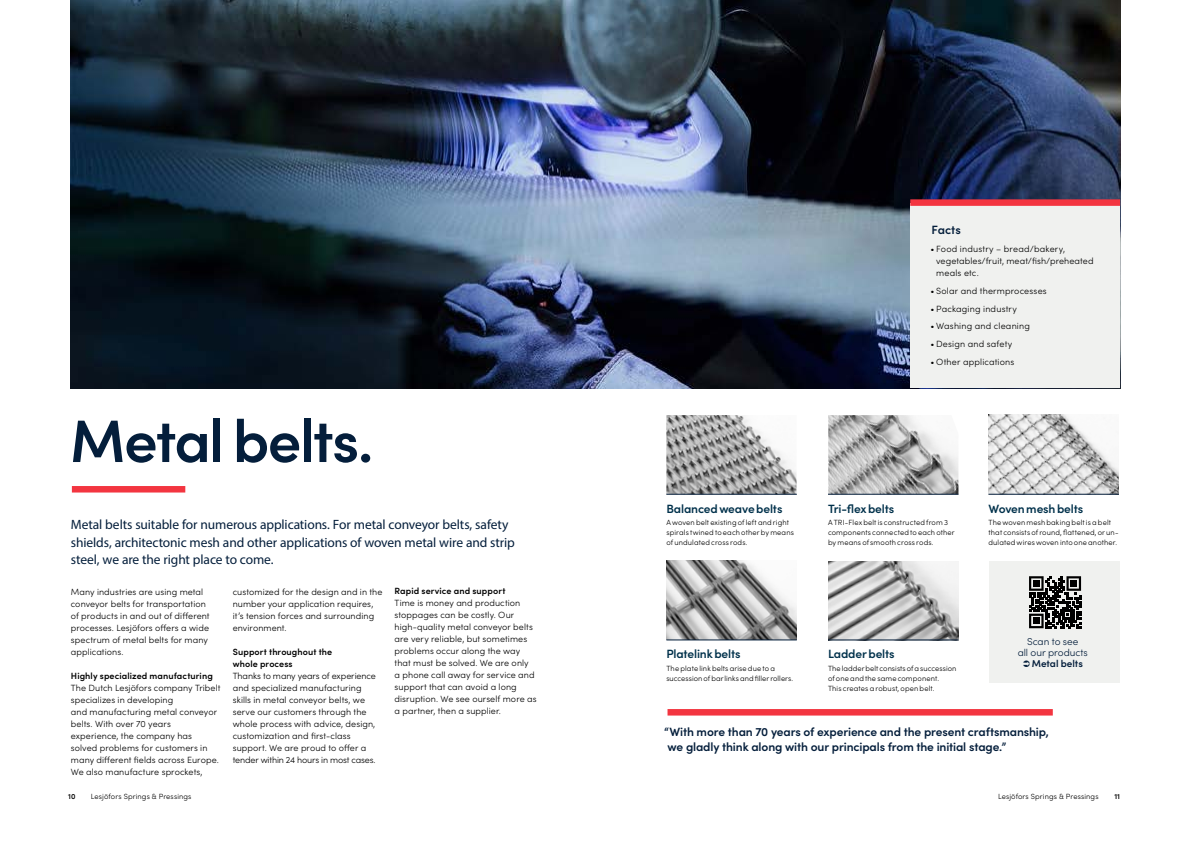
<style>
.page{position:relative;width:1191px;height:842px;background:#fff}
.page>*{position:absolute;margin:0;border:0;box-sizing:border-box;transform-origin:0 0}
.t1{font:600 60px "Sofia Pro";letter-spacing:-.03em;color:#041e3b}
.t2{font:13.5px/18px "Myriad Pro";letter-spacing:-.01em;color:#041e3b}
.t3{font:600 12px/15px "Sofia Pro";letter-spacing:-.01em;color:#041e3b}
.t4{font:600 12px "Sofia Pro";letter-spacing:-.01em;color:#00314b}
.t5{font:300 10px/11px "Sofia Pro";letter-spacing:-.005em;color:#041e3b;text-align:center}
.t6{font:600 10px "Sofia Pro";letter-spacing:-.005em;color:#041e3b}
.t7{font:300 9px/12px "Sofia Pro";letter-spacing:.01em;color:#000}
.t8{font:600 9px/12px "Sofia Pro";letter-spacing:.01em;color:#000}
.t9{font:300 7.5px/10px "Sofia Pro";letter-spacing:.015em;color:#000}
.t10{font:600 7.5px "Sofia Pro";color:#000}
</style>
<div class="page">
<img style="left:988px;top:415px;width:130px;height:79px">
<img style="left:666px;top:415px;width:130px;height:79px">
<img style="left:828px;top:561px;width:130px;height:78px">
<img style="left:666px;top:560px;width:131px;height:79px">
<img style="left:828px;top:415px;width:130px;height:79px">
<div style="left:72px;top:486px;width:113px;height:6px;background:#f33540"></div>
<hr style="left:666px;top:494px;width:131px;height:1px;background:#041e3b">
<hr style="left:666px;top:639px;width:131px;height:1px;background:#041e3b">
<hr style="left:828px;top:494px;width:130px;height:1px;background:#041e3b">
<hr style="left:828px;top:639px;width:130px;height:1px;background:#041e3b">
<hr style="left:988px;top:494px;width:131px;height:1px;background:#041e3b">
<div style="left:989px;top:561px;width:131px;height:122px;background:#f0f1ef"></div>
<svg style="left:1029px;top:576px;width:53px;height:53px"></svg>
<svg style="left:1029px;top:576px;width:52px;height:52px"></svg>
<div style="left:667px;top:709px;width:385px;height:6px;background:#f33540"></div>
<img style="left:71px;top:0;width:1049px;height:388px">
<div style="left:910px;top:204px;width:210px;height:184px;background:#f0f1ef"></div>
<div style="left:910px;top:199px;width:210px;height:7px;background:#f33540"></div>
<h1 class="t1" style="left:70px;top:396px;width:305px">Metal belts.</h1>
<h2 class="t2" style="left:71px;top:515px;width:445px">Metal belts suitable for numerous applications. For metal conveyor belts, safety shields, architectonic mesh and other applications of woven metal wire and strip steel, we are the right place to come.</h2>
<p class="t7" style="left:71px;top:585px;width:140px">Many industries are using metal conveyor belts for transportation of products in and out of different processes. Lesjöfors offers a wide spectrum of metal belts for many applications.</p>
<p class="t8" style="left:71px;top:669px;width:143px">Highly specialized manufacturing</p>
<p class="t7" style="left:71px;top:681px;width:151px">The Dutch Lesjöfors company Tribelt specializes in developing<br>and manufacturing metal conveyor belts. With over 70 years experience, the company has solved problems for customers in many different fields across Europe.<br>We also manufacture sprockets,</p>
<p class="t10" style="left:68px;top:791px;width:9px">10</p>
<p class="t9" style="left:91px;top:791px;width:102px">Lesjöfors Springs &amp; Pressings</p>
<p class="t7" style="left:233px;top:585px;width:151px">customized for the design and in the number your application requires, it’s tension forces and surrounding environment.</p>
<p class="t8" style="left:233px;top:645px;width:101px">Support throughout the whole process</p>
<p class="t7" style="left:233px;top:669px;width:145px">Thanks to many years of experience and specialized manufacturing skills in metal conveyor belts, we serve our customers through the whole process with advice, design, customization and first-class support. We are proud to offer a tender within 24 hours in most cases.</p>
<p class="t8" style="left:394px;top:585px;width:112px">Rapid service and support</p>
<p class="t7" style="left:394px;top:597px;width:143px">Time is money and production stoppages can be costly. Our high-quality metal conveyor belts are very reliable, but sometimes problems occur along the way that must be solved. We are only<br>a phone call away for service and support that can avoid a long disruption. We see ourself more as a partner, then a supplier.</p>
<h3 class="t3" style="left:931px;top:221px;width:31px">Facts</h3>
<p class="t7" style="left:936px;top:242px;width:159px;text-indent:-6px">• Food industry – bread/bakery, vegetables/fruit, meat/fish/preheated meals etc.</p>
<p class="t7" style="left:930px;top:284px;width:118px">• Solar and thermprocesses</p>
<p class="t7" style="left:930px;top:302px;width:88px">• Packaging industry</p>
<p class="t7" style="left:930px;top:319px;width:101px">• Washing and cleaning</p>
<p class="t7" style="left:930px;top:337px;width:83px">• Design and safety</p>
<p class="t7" style="left:930px;top:355px;width:85px">• Other applications</p>
<h3 class="t4" style="left:666px;top:499px;width:118px">Balanced weave belts</h3>
<h3 class="t4" style="left:828px;top:499px;width:68px">Tri-flex belts</h3>
<h3 class="t4" style="left:988px;top:499px;width:96px">Woven mesh belts</h3>
<p class="t9" style="left:666px;top:517px;width:129px">A woven belt existing of left and right spirals twined to each other by means of undulated cross rods.</p>
<p class="t9" style="left:828px;top:517px;width:128px">A TRI-Flex belt is constructed from 3 components connected to each other by means of smooth cross rods.</p>
<p class="t9" style="left:988px;top:517px;width:132px">The woven mesh baking belt is a belt that consists of round, flattened, or un&shy;dulated wires woven into one another.</p>
<h3 class="t4" style="left:666px;top:645px;width:76px">Platelink belts</h3>
<h3 class="t4" style="left:828px;top:645px;width:68px">Ladder belts</h3>
<p class="t9" style="left:666px;top:663px;width:128px">The plate link belts arise due to a succession of bar links and filler rollers.</p>
<p class="t9" style="left:828px;top:663px;width:130px">The ladder belt consists of a succession of one and the same component.<br>This creates a robust, open belt.</p>
<p class="t5" style="left:1017px;top:636px;width:72px">Scan to see<br>all our products</p>
<p class="t6" style="left:1031px;top:656px;width:53px">Metal belts</p>
<h3 class="t3" style="left:664px;top:723px;width:386px">“With more than 70 years of experience and the present craftsmanship, we gladly think along with our principals from the initial stage.”</h3>
<p class="t9" style="left:998px;top:791px;width:102px">Lesjöfors Springs &amp; Pressings</p>
<p class="t10" style="left:1114px;top:791px;width:7px">11</p>
</div>
